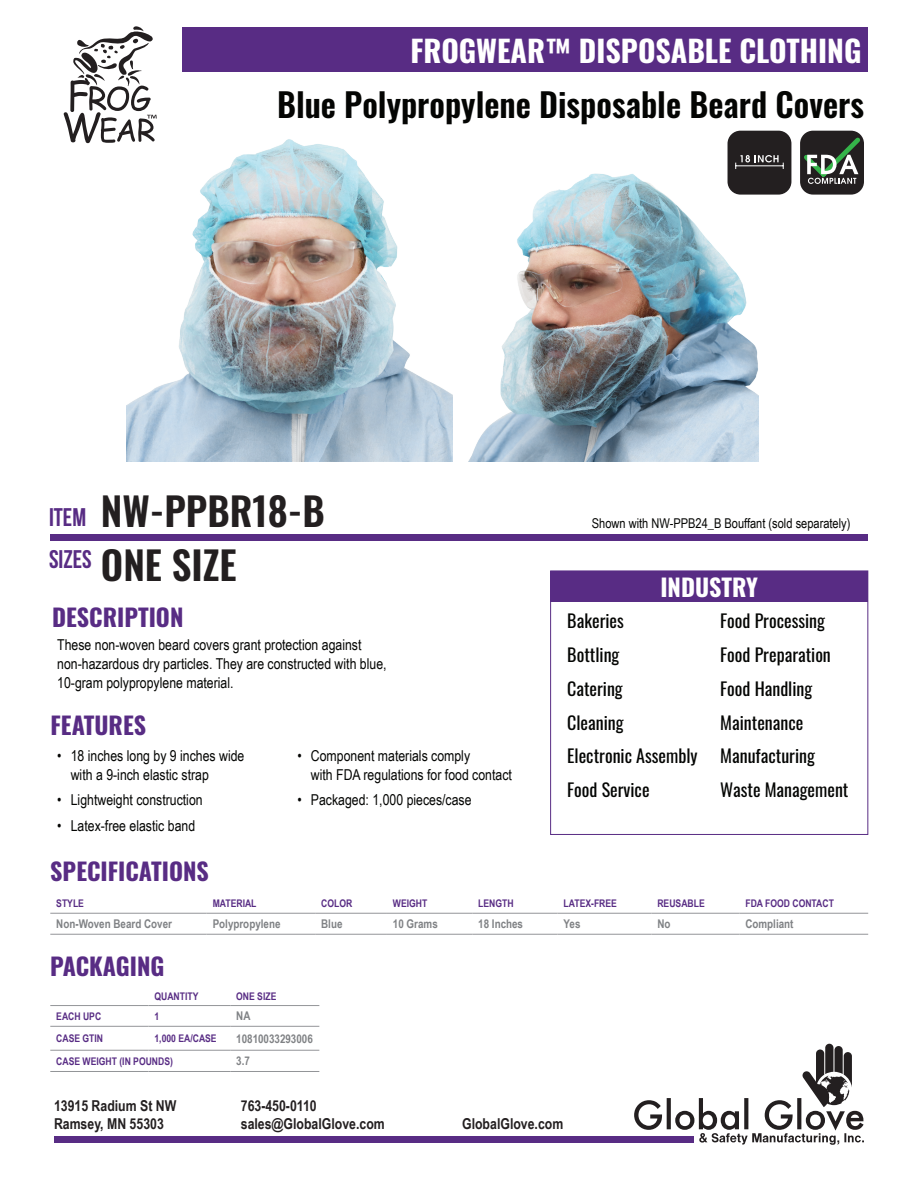
<style>
.page{position:relative;width:918px;height:1188px;background:#fff}
.page>*{position:absolute;margin:0;border:0;box-sizing:border-box;transform-origin:0 0}
.Item_ID{font:600 39px "Oswald";color:#231f20}
.Heading{font:600 33px "Oswald";color:#040503}
.Page_Header{font:700 30px "Oswald";color:#fff}
.Item_and_Size_Header{font:700 25.5px "Bebas Neue";color:#582c84}
.Section_Title{font:700 24px "Oswald";color:#582c84}
.Industry_Head{font:700 24px "Oswald";color:#fff}
.Body_Industry{font:18px "Oswald";color:#040503}
.Body_Text{font:15px/18.8px "Arial Narrow";color:#040503}
.t1{font:700 15px/18px "Arial Narrow";color:#231f20}
.Note{font:13.5px "Arial Narrow";color:#040503}
.Table_Copy{font:700 12px "Arial Narrow";color:#808285}
.Table_Headers{font:700 10.5px "Arial Narrow";color:#582c84}
</style>
<div class="page">
<div style="left:54px;top:1137px;width:639px;height:6px;background:#582c84"></div>
<svg style="left:634px;top:1044px;width:230px;height:101px"></svg>
<img style="left:468px;top:171px;width:290px;height:291px">
<img style="left:126px;top:139px;width:326px;height:322px">
<hr style="left:50px;top:913px;width:157px;height:1px;background:#939598">
<hr style="left:207px;top:913px;width:108px;height:1px;background:#939598">
<hr style="left:315px;top:913px;width:72px;height:1px;background:#939598">
<hr style="left:387px;top:913px;width:85px;height:1px;background:#939598">
<hr style="left:472px;top:913px;width:86px;height:1px;background:#939598">
<hr style="left:558px;top:913px;width:93px;height:1px;background:#939598">
<hr style="left:651px;top:913px;width:88px;height:1px;background:#939598">
<hr style="left:739px;top:913px;width:129px;height:1px;background:#939598">
<hr style="left:50px;top:934px;width:157px;height:1px;background:#939598">
<hr style="left:207px;top:934px;width:108px;height:1px;background:#939598">
<hr style="left:315px;top:934px;width:72px;height:1px;background:#939598">
<hr style="left:387px;top:934px;width:85px;height:1px;background:#939598">
<hr style="left:472px;top:934px;width:86px;height:1px;background:#939598">
<hr style="left:558px;top:934px;width:93px;height:1px;background:#939598">
<hr style="left:651px;top:934px;width:88px;height:1px;background:#939598">
<hr style="left:739px;top:934px;width:129px;height:1px;background:#939598">
<div style="left:50px;top:534px;width:818px;height:7px;background:#582c84"></div>
<hr style="left:50px;top:1005px;width:99px;height:1px;background:#939598">
<hr style="left:148px;top:1005px;width:82px;height:1px;background:#939598">
<hr style="left:230px;top:1005px;width:89px;height:1px;background:#939598">
<hr style="left:230px;top:1071px;width:89px;height:1px;background:#939598">
<hr style="left:50px;top:1026px;width:99px;height:1px;background:#939598">
<hr style="left:148px;top:1026px;width:82px;height:1px;background:#939598">
<hr style="left:230px;top:1026px;width:89px;height:1px;background:#939598">
<hr style="left:50px;top:1050px;width:99px;height:1px;background:#939598">
<hr style="left:148px;top:1050px;width:82px;height:1px;background:#939598">
<hr style="left:230px;top:1050px;width:89px;height:1px;background:#939598">
<hr style="left:50px;top:1071px;width:99px;height:1px;background:#939598">
<hr style="left:148px;top:1071px;width:82px;height:1px;background:#939598">
<div style="left:183px;top:27px;width:685px;height:45px;background:#582c84"></div>
<div style="left:800px;top:131px;width:64px;height:64px;background:#231f20;border-radius:13px"></div>
<svg style="left:800px;top:133px;width:64px;height:51px"></svg>
<div style="left:728px;top:131px;width:63px;height:64px;background:#231f20;border-radius:13px"></div>
<svg style="left:735px;top:155px;width:49px;height:14px"></svg>
<svg style="left:64px;top:26px;width:93px;height:117px"></svg>
<div style="left:550px;top:571px;width:318px;height:31px;background:#582c84"></div>
<p class="Page_Header" style="left:411px;top:35px;width:452px">FROGWEAR™ DISPOSABLE CLOTHING</p>
<p class="Heading" style="left:277px;top:87px;width:588px">Blue Polypropylene Disposable Beard Covers</p>
<p class="Item_and_Size_Header" style="left:49px;top:503px;width:39px">ITEM</p>
<p class="Item_and_Size_Header" style="left:49px;top:546px;width:44px">SIZES</p>
<p class="Item_ID" style="left:101px;top:491px;width:226px">NW-PPBR18-B</p>
<p class="Item_ID" style="left:101px;top:545px;width:137px">ONE SIZE</p>
<p class="Note" style="left:592px;top:514px;width:260px">Shown with NW-PPB24_B Bouffant (sold separately)</p>
<p class="Industry_Head" style="left:660px;top:574px;width:99px">INDUSTRY</p>
<p class="Section_Title" style="left:52px;top:604px;width:133px">DESCRIPTION</p>
<p class="Body_Text" style="left:57px;top:635px;width:331px">These non-woven beard covers grant protection against non-hazardous dry particles. They are constructed with blue,<br>10-gram polypropylene material.</p>
<p class="Section_Title" style="left:51px;top:713px;width:97px">FEATURES</p>
<p class="Body_Text" style="left:71px;top:746px;width:175px;text-indent:-14px">• 18 inches long by 9 inches wide with a 9-inch elastic strap</p>
<p class="Body_Text" style="left:57px;top:790px;width:147px">• Lightweight construction</p>
<p class="Body_Text" style="left:57px;top:815px;width:139px">• Latex-free elastic band</p>
<p class="Section_Title" style="left:50px;top:859px;width:160px">SPECIFICATIONS</p>
<p class="Body_Text" style="left:311px;top:746px;width:203px;text-indent:-14px">• Component materials comply<br>with FDA regulations for food contact</p>
<p class="Body_Text" style="left:297px;top:790px;width:176px">• Packaged: 1,000 pieces/case</p>
<p class="Body_Industry" style="left:567px;top:605px;width:58px">Bakeries</p>
<p class="Body_Industry" style="left:567px;top:639px;width:54px">Bottling</p>
<p class="Body_Industry" style="left:567px;top:673px;width:57px">Catering</p>
<p class="Body_Industry" style="left:567px;top:706px;width:58px">Cleaning</p>
<p class="Body_Industry" style="left:567px;top:740px;width:132px">Electronic Assembly</p>
<p class="Body_Industry" style="left:567px;top:774px;width:84px">Food Service</p>
<p class="Body_Industry" style="left:720px;top:605px;width:106px">Food Processing</p>
<p class="Body_Industry" style="left:720px;top:639px;width:112px">Food Preparation</p>
<p class="Body_Industry" style="left:720px;top:673px;width:94px">Food Handling</p>
<p class="Body_Industry" style="left:720px;top:706px;width:85px">Maintenance</p>
<p class="Body_Industry" style="left:720px;top:740px;width:96px">Manufacturing</p>
<p class="Body_Industry" style="left:720px;top:774px;width:130px">Waste Management</p>
<p class="Table_Headers" style="left:56px;top:896px;width:29px">STYLE</p>
<p class="Table_Headers" style="left:213px;top:896px;width:45px">MATERIAL</p>
<p class="Table_Headers" style="left:321px;top:896px;width:33px">COLOR</p>
<p class="Table_Headers" style="left:393px;top:896px;width:36px">WEIGHT</p>
<p class="Table_Headers" style="left:478px;top:896px;width:37px">LENGTH</p>
<p class="Table_Headers" style="left:564px;top:896px;width:55px">LATEX-FREE</p>
<p class="Table_Headers" style="left:657px;top:896px;width:49px">REUSABLE</p>
<p class="Table_Headers" style="left:745px;top:896px;width:90px">FDA FOOD CONTACT</p>
<p class="Table_Copy" style="left:56px;top:915px;width:117px">Non-Woven Beard Cover</p>
<p class="Table_Copy" style="left:213px;top:915px;width:69px">Polypropylene</p>
<p class="Table_Copy" style="left:321px;top:915px;width:23px">Blue</p>
<p class="Table_Copy" style="left:393px;top:915px;width:46px">10 Grams</p>
<p class="Table_Copy" style="left:478px;top:915px;width:46px">18 Inches</p>
<p class="Table_Copy" style="left:564px;top:915px;width:18px">Yes</p>
<p class="Table_Copy" style="left:657px;top:915px;width:15px">No</p>
<p class="Table_Copy" style="left:745px;top:915px;width:50px">Compliant</p>
<p class="Section_Title" style="left:50px;top:954px;width:116px">PACKAGING</p>
<p class="Table_Headers" style="left:154px;top:988px;width:46px">QUANTITY</p>
<p class="Table_Headers" style="left:236px;top:988px;width:42px">ONE SIZE</p>
<p class="Table_Headers" style="left:56px;top:1008px;width:46px">EACH UPC</p>
<p class="Table_Headers" style="left:154px;top:1008px;width:6px">1</p>
<p class="Table_Copy" style="left:236px;top:1007px;width:16px">NA</p>
<p class="Table_Headers" style="left:56px;top:1030px;width:48px">CASE GTIN</p>
<p class="Table_Headers" style="left:154px;top:1030px;width:64px">1,000 EA/CASE</p>
<p class="Table_Copy" style="left:236px;top:1029px;width:78px">10810033293006</p>
<p class="Table_Headers" style="left:56px;top:1053px;width:118px">CASE WEIGHT (IN POUNDS)</p>
<p class="Table_Copy" style="left:236px;top:1052px;width:15px">3.7</p>
<p class="t1" style="left:54px;top:1096px;width:124px">13915 Radium St NW<br>Ramsey, MN 55303</p>
<p class="t1" style="left:241px;top:1096px;width:145px">763-450-0110 sales@GlobalGlove.com</p>
<p class="t1" style="left:462px;top:1114px;width:103px">GlobalGlove.com</p>
</div>
